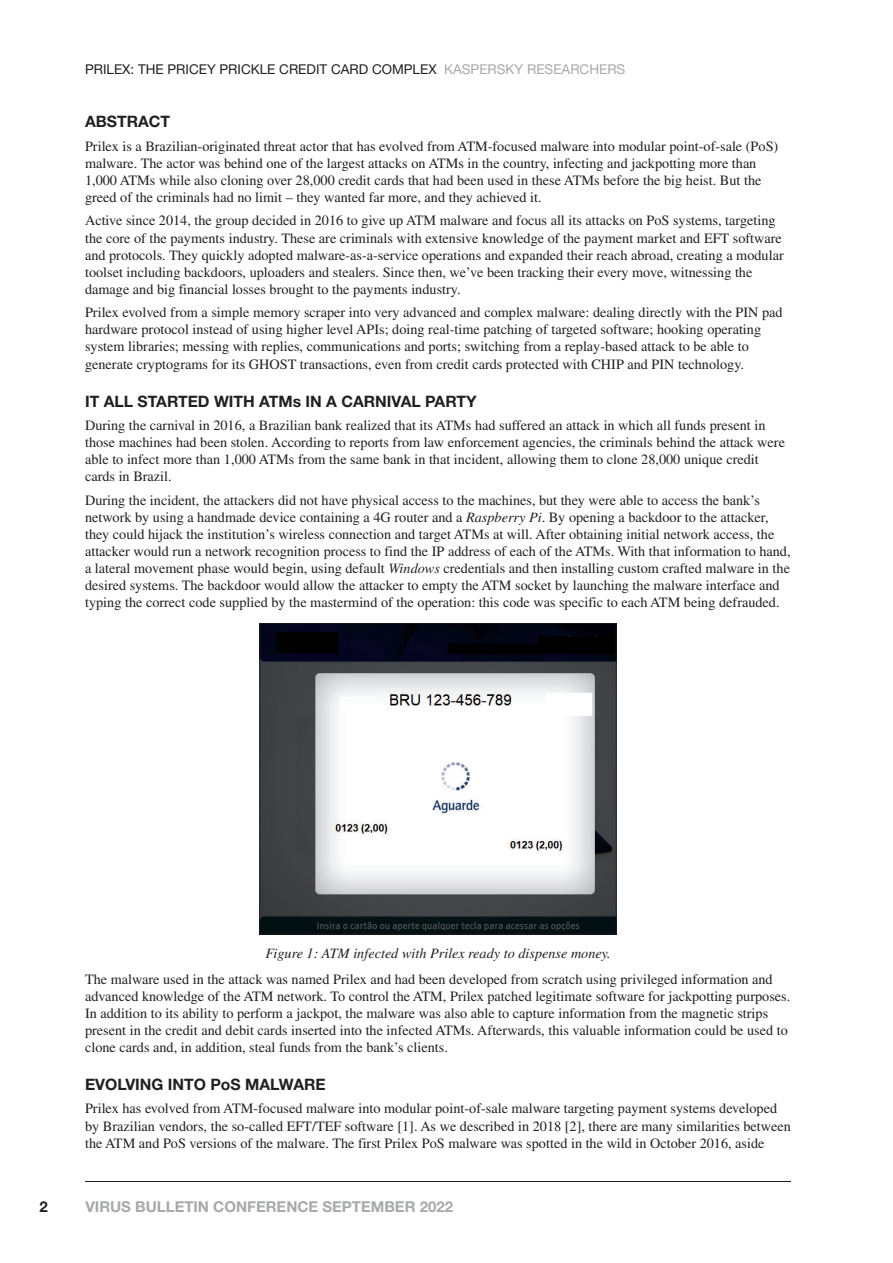
<style>
.page{position:relative;width:893px;height:1263px;background:#fff}
.page>*{position:absolute;margin:0;border:0;box-sizing:border-box;transform-origin:0 0}
.t1{font:700 15.75px "Helvetica Neue";color:#231f20}
.t2{font:700 15px "Helvetica Neue";color:#a8a9ad}
.t3{font:700 15px "Helvetica Neue";color:#231f20}
.t4{font:14.25px/17.1px "Times";color:#231f20}
.t5{font:italic 14.25px "Times";color:#231f20}
.t6{font:13.5px "Helvetica Neue";color:#231f20}
.s1{color:#a8a9ad}
.s2{font-style:italic}
</style>
<div class="page">
<hr style="left:85px;top:1181px;width:706px;height:1px;background:#231f20">
<svg style="left:259px;top:623px;width:357px;height:311px"></svg>
<p class="t6" style="left:85px;top:64px;width:542px">PRILEX: THE PRICEY PRICKLE CREDIT CARD COMPLEX <span class="s1">KASPERSKY RESEARCHERS</span></p>
<p class="t1" style="left:85px;top:116px;width:87px">ABSTRACT</p>
<p class="t4" style="left:85px;top:139px;width:695px">Prilex is a Brazilian-originated threat actor that has evolved from ATM-focused malware into modular point-of-sale (PoS) malware. The actor was behind one of the largest attacks on ATMs in the country , infecting and jackpotting more than 1,000 ATMs while also cloning over 28,000 credit cards that had been used in these ATMs before the big heist. But the greed of the criminals had no limit – they wanted far more, and they achieved it.</p>
<p class="t4" style="left:85px;top:213px;width:700px">Active since 2014, the group decided in 2016 to give up ATM malware and focus all its attacks on PoS systems, targeting the core of the payments industry. These are criminals with extensive knowledge of the payment market and EFT software and protocols. They quickly adopted malware-as-a-service operations and expanded their reach abroad, creating a modular toolset including backdoors, uploaders and stealers. Since then, we’ve been tracking their every move, witnessing the damage and big financial losses brought to the payments industry.</p>
<p class="t4" style="left:85px;top:305px;width:699px">Prilex evolved from a simple memory scraper into very advanced and complex malware: dealing directly with the PIN pad hardware protocol instead of using higher level APIs; doing real-time patching of targeted software; hooking operating system libraries; messing with replies, communications and ports; switching from a replay-based attack to be able to generate cryptograms for its GHOST transactions, even from credit cards protected with CHIP and PIN technology.</p>
<p class="t1" style="left:85px;top:395px;width:393px">IT ALL STARTED WITH ATMs IN A CARNIVAL PARTY</p>
<p class="t4" style="left:85px;top:418px;width:701px">During the carnival in 2016, a Brazilian bank realized that its ATMs had suffered an attack in which all funds present in those machines had been stolen. According to reports from law enforcement agencies, the criminals behind the attack were able to infect more than 1,000 ATMs from the same bank in that incident, allowing them to clone 28,000 unique credit cards in Brazil.</p>
<p class="t4" style="left:85px;top:493px;width:707px">During the incident, the attackers did not have physical access to the machines, but they were able to access the bank’s network by using a handmade device containing a 4G router and a <span class="s2">Raspberry Pi</span>. By opening a backdoor to the attacker, they could hijack the institution’s wireless connection and target ATMs at will. After obtaining initial network access, the attacker would run a network recognition process to find the IP address of each of the ATMs. With that information to hand, a lateral movement phase would begin, using default <span class="s2">Windows</span> credentials and then installing custom crafted malware in the desired systems. The backdoor would allow the attacker to empty the ATM socket by launching the malware interface and typing the correct code supplied by the mastermind of the operation: this code was specific to each ATM being defrauded.</p>
<p class="t5" style="left:265px;top:948px;width:347px">Figure 1: ATM infected with Prilex ready to dispense money.</p>
<p class="t4" style="left:85px;top:971px;width:707px">The malware used in the attack was named Prilex and had been developed from scratch using privileged information and advanced knowledge of the ATM network. To control the ATM, Prilex patched legitimate software for jackpotting purposes.<br>In addition to its ability to perform a jackpot, the malware was also able to capture information from the magnetic strips present in the credit and debit cards inserted into the infected ATMs. Afterwards, this valuable information could be used to clone cards and, in addition, steal funds from the bank’s clients.</p>
<p class="t1" style="left:85px;top:1079px;width:242px">E VOLVING INTO PoS MALWARE</p>
<p class="t4" style="left:85px;top:1101px;width:707px">Prilex has evolved from ATM-focused malware into modular point-of-sale malware targeting payment systems developed by Brazilian vendors , the so-called EFT/TEF software [1]. As we described in 2018 [2], there are many similarities between the ATM and PoS versions of the malware. The first Prilex PoS malware was spotted in the wild in October 2016, aside</p>
<p class="t3" style="left:39px;top:1201px;width:10px">2</p>
<p class="t2" style="left:85px;top:1201px;width:369px">VIRUS BULLETIN CONFERENCE SEPTEMBER 2022</p>
</div>
